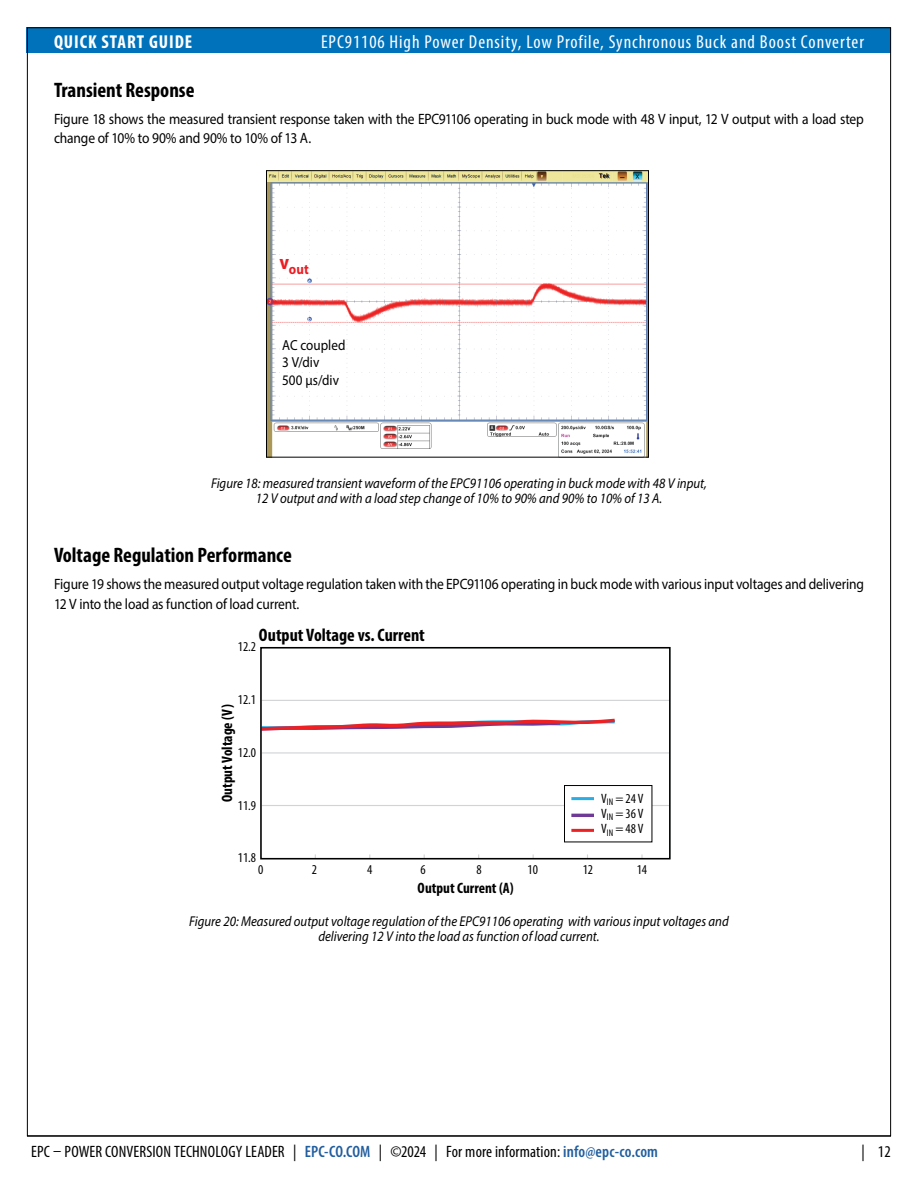
<style>
.page{position:relative;width:918px;height:1188px;background:#fff}
.page>*{position:absolute;margin:0;border:0;box-sizing:border-box;transform-origin:0 0}
.QSG_Basic_Text{font:700 condensed 21px "Myriad Pro";color:#000}
.t1{font:condensed 18.75px "Myriad Pro";letter-spacing:.05em;color:#fff}
.t2{font:700 condensed 18.75px "Myriad Pro";letter-spacing:.05em;color:#fff}
.t3{font:700 condensed 18.15px "Myriad Pro";color:#000}
.t4{font:condensed 16.5px "Myriad Pro";letter-spacing:.01em;color:#000}
.t5{font:700 condensed 15.15px "Myriad Pro";color:#000}
.QSG_Basic_Text-2{font:15px/19.5px "Myriad Pro";letter-spacing:-.01em;color:#000;scale:.9 1}
.t6{font:14.55px/17.5px "Myriad Pro";letter-spacing:.005em;color:#000;scale:.9 1}
.t7{font:700 14.4px "Myriad Pro";color:#ed1d24;scale:.9 1}
.t8{font:italic 14.25px/15px "Myriad Pro";color:#000;text-align:center;scale:.9 1}
.t9{font:condensed 13.5px/15.1px "Myriad Pro";color:#000;text-align:justify}
.s1{font-weight:600;color:#215e9e}
</style>
<div class="page">
<div style="left:27px;top:27px;width:864px;height:26px;background:#0072bc"></div>
<hr style="left:27px;top:1136px;width:864px;height:1px;background:#000">
<img style="left:268px;top:172px;width:379px;height:284px">
<div style="left:266px;top:170px;width:383px;height:288px;border:1px solid #000"></div>
<svg style="left:263px;top:700px;width:405px;height:1px"></svg>
<svg style="left:263px;top:752px;width:405px;height:2px"></svg>
<svg style="left:263px;top:805px;width:405px;height:1px"></svg>
<svg style="left:263px;top:718px;width:352px;height:13px"></svg>
<div style="left:260px;top:647px;width:411px;height:212px;border:2px solid #000"></div>
<div style="left:565px;top:786px;width:87px;height:56px;background:#fff"></div>
<div style="left:564px;top:785px;width:88px;height:57px;border:1px solid #000"></div>
<hr style="left:571px;top:797px;width:23px;height:3px;background:#29ade4">
<hr style="left:571px;top:829px;width:23px;height:3px;background:#ed2024">
<hr style="left:571px;top:814px;width:23px;height:3px;background:#6f3996">
<p class="t2" style="left:54px;top:30px;width:140px">QUICK START GUIDE</p>
<p class="t1" style="left:321px;top:30px;width:544px">EPC91106 High Power Density, Low Profile, Synchronous Buck and Boost Converter</p>
<p class="QSG_Basic_Text" style="left:54px;top:77px;width:142px">Transient Response</p>
<p class="QSG_Basic_Text-2" style="left:54px;top:109px;width:901px">Figure 18 shows the measured transient response taken with the EPC91106 operating in buck mode with 48 V input, 12 V output with a load step change of 10% to 90% and 90% to 10% of 13 A.</p>
<p class="t7" style="left:280px;top:259px;width:34px"><sup>v</sup>out</p>
<p class="t6" style="left:282px;top:336px;width:72px">AC coupled<br>3 V/div<br>500 μs/div</p>
<p class="t8" style="left:211px;top:476px;width:553px">Figure 18: measured transient waveform of the EPC91106 operating in buck mode with 48 V input,<br>12 V output and with a load step change of 10% to 90% and 90% to 10% of 13 A.</p>
<p class="QSG_Basic_Text" style="left:54px;top:542px;width:239px">Voltage Regulation Performance</p>
<p class="QSG_Basic_Text-2" style="left:54px;top:574px;width:902px">Figure 19 shows the measured output voltage regulation taken with the EPC91106 operating in buck mode with various input voltages and delivering<br>12 V into the load as function of load current.</p>
<p class="t3" style="left:259px;top:624px;width:168px">Output Voltage vs. Current</p>
<p class="t9" style="left:238px;top:639px;width:20px">12.2</p>
<p class="t9" style="left:238px;top:692px;width:20px">12.1</p>
<p class="t5" style="left:217px;top:802px;width:99px;rotate:-90deg">Output Voltage (V)</p>
<p class="t9" style="left:238px;top:745px;width:20px">12.0</p>
<p class="t9" style="left:238px;top:797px;width:20px">11.9</p>
<p class="t9" style="left:238px;top:850px;width:20px">11.8</p>
<p class="t9" style="left:601px;top:791px;width:44px">V<sub>IN</sub> = 24 V V<sub>IN</sub> = 36 V V<sub>IN</sub> = 48 V</p>
<p class="t9" style="left:258px;top:862px;width:7px">0</p>
<p class="t9" style="left:312px;top:862px;width:7px">2</p>
<p class="t9" style="left:367px;top:862px;width:7px">4</p>
<p class="t9" style="left:421px;top:862px;width:7px">6</p>
<p class="t9" style="left:477px;top:862px;width:7px">8</p>
<p class="t9" style="left:528px;top:862px;width:12px">10</p>
<p class="t9" style="left:583px;top:862px;width:12px">12</p>
<p class="t9" style="left:637px;top:862px;width:12px">14</p>
<p class="t5" style="left:418px;top:879px;width:98px">Output Current (A)</p>
<p class="t8" style="left:189px;top:913px;width:601px">Figure 20: Measured output voltage regulation of the EPC91106 operating with various input voltages and delivering 12 V into the load as function of load current.</p>
<p class="t4" style="left:31px;top:1142px;width:628px">EPC – POWER CONVERSION TECHNOLOGY LEADER | <span class="s1">EPC-CO.COM</span> | ©2024 | For more information: <span class="s1">info@epc-co.com</span></p>
<p class="t4" style="left:862px;top:1142px;width:31px">| 12</p>
</div>
